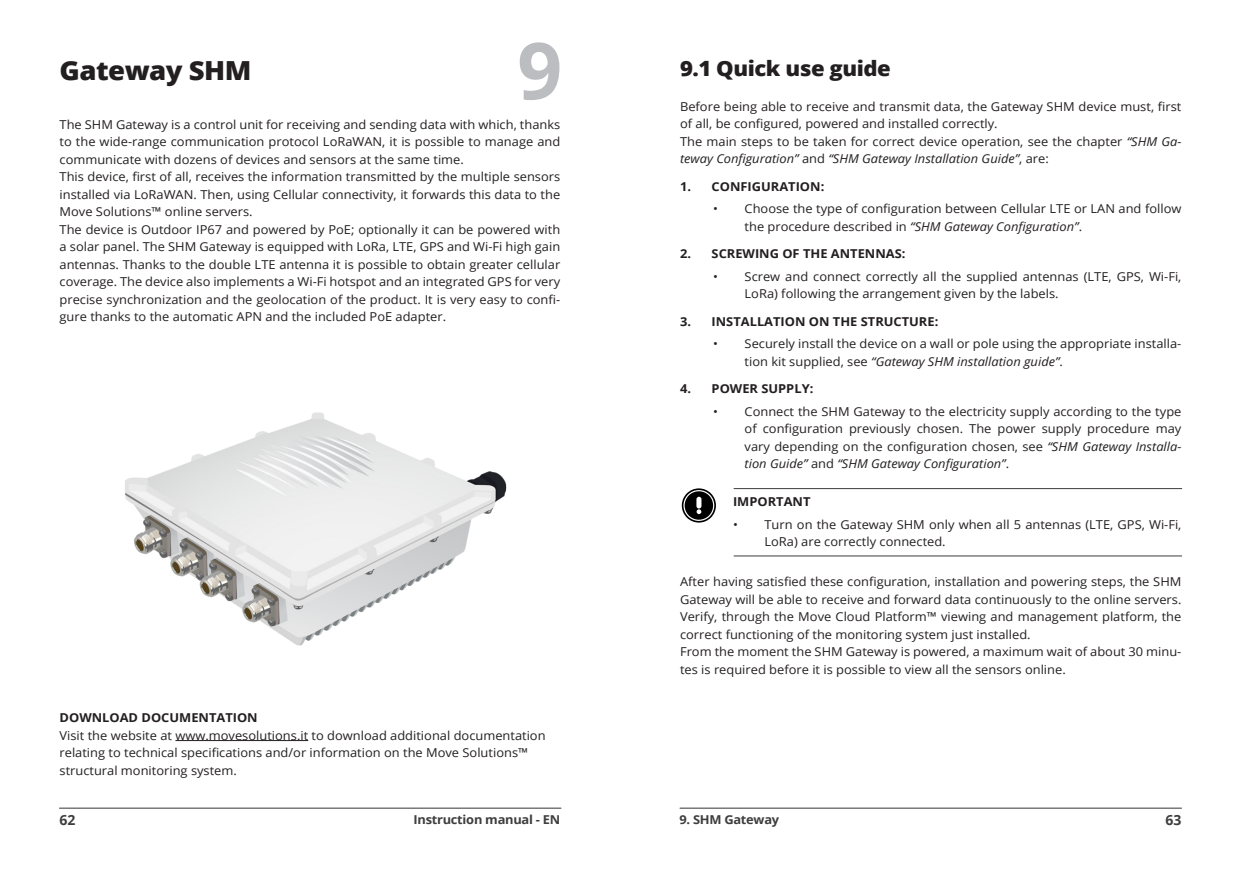
<style>
.page{position:relative;width:1241px;height:874px;background:#fff}
.page>*{position:absolute;margin:0;border:0;box-sizing:border-box;transform-origin:0 0}
.t1{font:700 78.75px "Open Sans";color:#bcbdc0}
.Stile_di_paragrafo_1{font:800 26.25px "Open Sans";letter-spacing:-.02em;color:#231f20;scale:1.05 1}
.Stile_di_paragrafo_1-2{font:800 21px "Open Sans";letter-spacing:-.02em;color:#231f20;scale:1.05 1}
.t2{font:700 14px "Open Sans";color:#3e3e3f}
.Stile_di_paragrafo_1-3{font:12.25px/17.5px "Open Sans";color:#231f20;scale:1.05 1}
.t3{font:700 12.25px "Open Sans";color:#231f20;scale:1.05 1}
.t4{font:700 12.25px "Open Sans";letter-spacing:-.02em;color:#3e3e3f;scale:1.05 1}
.s1{font-style:italic}
</style>
<div class="page">
<hr style="left:60px;top:807px;width:501px;height:1px;background:#3e3e3f">
<hr style="left:680px;top:807px;width:501px;height:1px;background:#3e3e3f">
<hr style="left:175px;top:739px;width:133px;height:1px;background:#231f20">
<img style="left:125px;top:412px;width:382px;height:234px">
<svg style="left:681px;top:488px;width:34px;height:34px"></svg>
<hr style="left:733px;top:555px;width:448px;height:1px;background:#3e3e3f">
<hr style="left:733px;top:488px;width:448px;height:1px;background:#3e3e3f">
<p class="t1" style="left:517px;top:15px;width:46px">9</p>
<p class="Stile_di_paragrafo_1-3" style="left:60px;top:115px;width:478px;text-align:justify">The SHM Gateway is a control unit for receiving and sending data with which, thanks to the wide-range communication protocol LoRaWAN, it is possible to manage and communicate with dozens of devices and sensors at the same time.</p>
<p class="Stile_di_paragrafo_1-3" style="left:60px;top:167px;width:478px;text-align:justify">This device, first of all, receives the information transmitted by the multiple sensors installed via LoRaWAN. Then, using Cellular connectivity, it forwards this data to the Move Solutions™ online servers.</p>
<p class="Stile_di_paragrafo_1-3" style="left:60px;top:220px;width:478px;text-align:justify">The device is Outdoor IP67 and powered by PoE; optionally it can be powered with a solar panel. The SHM Gateway is equipped with LoRa, LTE, GPS and Wi-Fi high gain antennas. Thanks to the double LTE antenna it is possible to obtain greater cellular coverage. The device also implements a Wi-Fi hotspot and an integrated GPS for very precise synchronization and the geolocation of the product. It is very easy to confi&shy;gure thanks to the automatic APN and the included PoE adapter.</p>
<p class="Stile_di_paragrafo_1" style="left:60px;top:50px;width:184px">Gateway SHM</p>
<p class="t3" style="left:60px;top:708px;width:190px">DOWNLOAD DOCUMENTATION</p>
<p class="Stile_di_paragrafo_1-3" style="left:60px;top:725px;width:464px">Visit the website at www.movesolutions.it to download additional documentation relating to technical specifications and/or information on the Move Solutions™ structural monitoring system.</p>
<p class="Stile_di_paragrafo_1-2" style="left:680px;top:52px;width:202px">9.1 Quick use guide</p>
<p class="Stile_di_paragrafo_1-3" style="left:680px;top:97px;width:479px">Before being able to receive and transmit data, the Gateway SHM device must, first of all, be configured, powered and installed correctly.</p>
<p class="Stile_di_paragrafo_1-3" style="left:680px;top:132px;width:479px">The main steps to be taken for correct device operation, see the chapter <span class="s1">“SHM Ga&shy;teway Configuration”</span> and <span class="s1">“SHM Gateway Installation Guide”</span>, are:</p>
<p class="t3" style="left:680px;top:177px;width:139px">1. CONFIGURATION:</p>
<p class="Stile_di_paragrafo_1-3" style="left:744px;top:199px;width:417px;text-indent:-32px">• Choose the type of configuration between Cellular LTE or LAN and follow the procedure described in <span class="s1">“SHM Gateway Configuration”</span>.</p>
<p class="t3" style="left:680px;top:245px;width:216px">2. SCREWING OF THE ANTENNAS:</p>
<p class="Stile_di_paragrafo_1-3" style="left:744px;top:267px;width:417px;text-indent:-32px">• Screw and connect correctly all the supplied antennas (LTE, GPS, Wi-Fi,<br>LoRa) following the arrangement given by the labels.</p>
<p class="t3" style="left:680px;top:312px;width:247px">3. INSTALLATION ON THE STRUCTURE:</p>
<p class="Stile_di_paragrafo_1-3" style="left:744px;top:334px;width:417px;text-indent:-32px">• Securely install the device on a wall or pole using the appropriate installa&shy;tion kit supplied, see <span class="s1">“Gateway SHM installation guide”</span>.</p>
<p class="t3" style="left:680px;top:380px;width:128px">4. POWER SUPPLY:</p>
<p class="Stile_di_paragrafo_1-3" style="left:744px;top:402px;width:417px;text-align:justify;text-indent:-32px">• Connect the SHM Gateway to the electricity supply according to the type of configuration previously chosen. The power supply procedure may vary depending on the configuration chosen, see <span class="s1">“SHM Gateway Installa&shy;tion Guide”</span> and <span class="s1">“SHM Gateway Configuration”</span>.</p>
<p class="t3" style="left:733px;top:492px;width:75px">IMPORTANT</p>
<p class="Stile_di_paragrafo_1-3" style="left:764px;top:515px;width:398px;text-indent:-32px">• Turn on the Gateway SHM only when all 5 antennas (LTE, GPS, Wi-Fi,<br>LoRa) are correctly connected.</p>
<p class="Stile_di_paragrafo_1-3" style="left:680px;top:572px;width:479px">After having satisfied these configuration, installation and powering steps, the SHM<br>Gateway will be able to receive and forward data continuously to the online servers.</p>
<p class="Stile_di_paragrafo_1-3" style="left:680px;top:607px;width:479px">Verify, through the Move Cloud Platform™ viewing and management platform, the correct functioning of the monitoring system just installed.</p>
<p class="Stile_di_paragrafo_1-3" style="left:680px;top:642px;width:479px">From the moment the SHM Gateway is powered, a maximum wait of about 30 minu&shy;tes is required before it is possible to view all the sensors online.</p>
<p class="t2" style="left:60px;top:809px;width:17px">62</p>
<p class="t4" style="left:413px;top:810px;width:141px">Instruction manual - EN</p>
<p class="t2" style="left:1165px;top:809px;width:17px">63</p>
<p class="t4" style="left:679px;top:810px;width:97px">9. SHM Gateway</p>
</div>
